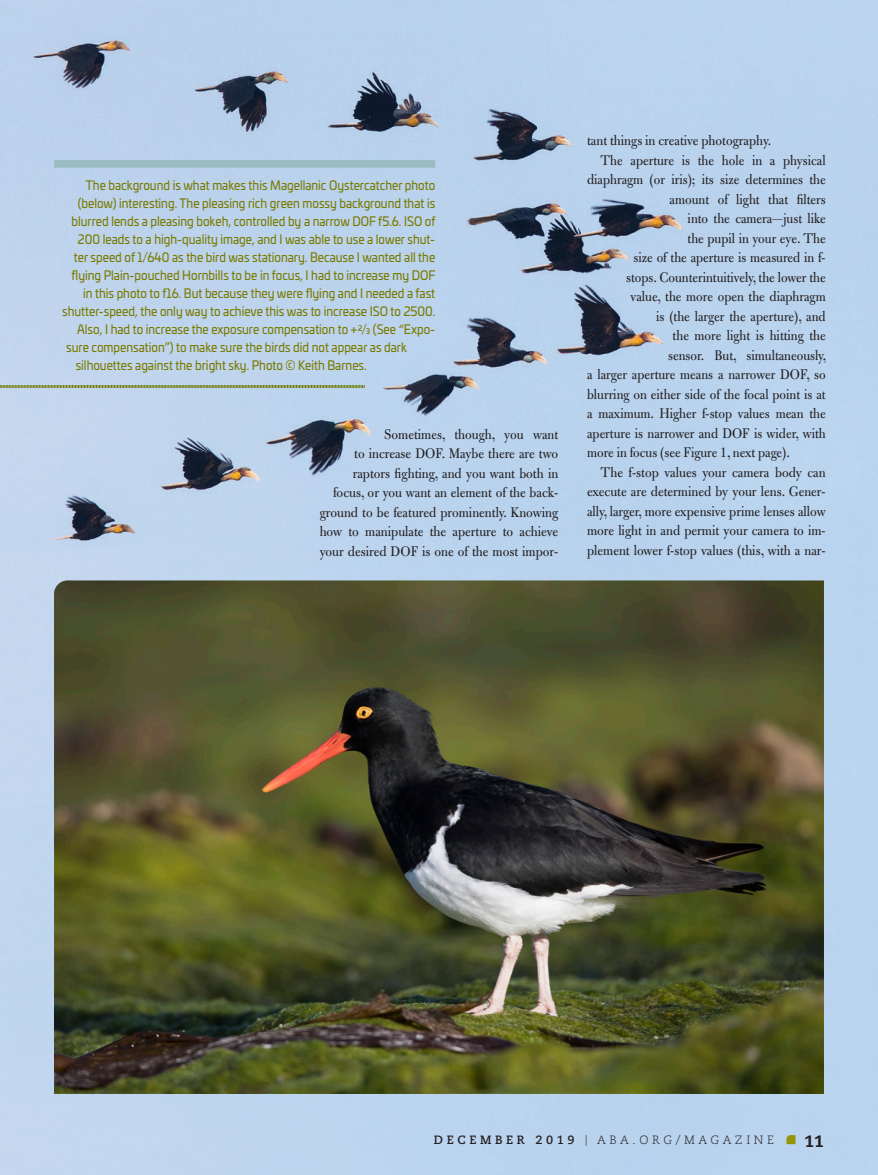
<style>
.page{position:relative;width:878px;height:1175px;background:#fff}
.page>*{position:absolute;margin:0;border:0;box-sizing:border-box;transform-origin:0 0}
.t1{font:800 16.5px "Caecilia LT Std";color:#231f20}
.t2{font:15px "Bulmer MT Std";color:#231f20;scale:.92 1}
.t3{font:15px/19.5px "Bulmer MT Std";color:#231f20;text-align:right;scale:.93 1}
.t4{font:12.75px "Univia Pro";color:#797b00;scale:.9 1}
.t5{font:300 12px "Caecilia LT Std";letter-spacing:.3em;color:#231f20}
.s1{font-weight:500;font-size:7.5px}
.s2{font-weight:700}
.s3{font-size:10.5px}
</style>
<div class="page">
<img style="left:0;top:0;width:878px;height:1174px">
<svg style="left:786px;top:1135px;width:9px;height:9px"></svg>
<img style="left:54px;top:580px;width:770px;height:514px">
<svg style="left:0;top:384px;width:365px;height:4px"></svg>
<div style="left:54px;top:160px;width:381px;height:8px;background:#9bbcc1"></div>
<p class="t4" style="left:86px;top:176px;width:389px">The background is what makes this Magellanic Oystercatcher photo</p>
<p class="t4" style="left:78px;top:194px;width:398px">(below) interesting. The pleasing rich green mossy background that is</p>
<p class="t4" style="left:71px;top:212px;width:406px">blurred lends a pleasing bokeh, controlled by a narrow DOF f5.6. ISO of</p>
<p class="t4" style="left:78px;top:230px;width:398px">200 leads to a high-quality image, and I was able to use a lower shut-</p>
<p class="t4" style="left:74px;top:248px;width:403px">ter speed of 1/640 as the bird was stationary. Because I wanted all the</p>
<p class="t4" style="left:72px;top:266px;width:406px">flying Plain-pouched Hornbills to be in focus, I had to increase my DOF</p>
<p class="t4" style="left:83px;top:284px;width:393px">in this photo to f16. But because they were flying and I needed a fast</p>
<p class="t4" style="left:62px;top:302px;width:416px">shutter-speed, the only way to achieve this was to increase ISO to 2500.</p>
<p class="t4" style="left:77px;top:320px;width:399px">Also, I had to increase the exposure compensation to +<sup>2</sup>/<span class="s1">3</span> (See “Expo-</p>
<p class="t4" style="left:66px;top:338px;width:380px">sure compensation”) to make sure the birds did not appear as dark</p>
<p class="t4" style="left:76px;top:356px;width:325px">silhouettes against the bright sky. Photo © Keith Barnes.</p>
<p class="t3" style="left:320px;top:425px;width:258px">Sometimes, though, you want<br>to increase DOF. Maybe there are two raptors fighting, and you want both in focus, or you want an element of the back&shy;ground to be featured prominently. Knowing how to manipulate the aperture to achieve your desired DOF is one of the most impor-</p>
<p class="t3" style="left:587px;top:131px;width:199px">tant things in creative photography.</p>
<p class="t2" style="left:600px;top:152px;width:246px">The aperture is the hole in a physical</p>
<p class="t2" style="left:587px;top:171px;width:261px">diaphragm (or iris); its size determines the</p>
<p class="t2" style="left:669px;top:191px;width:171px">amount of light that filters</p>
<p class="t2" style="left:687px;top:210px;width:152px">into the camera—just like</p>
<p class="t2" style="left:687px;top:230px;width:152px">the pupil in your eye. The</p>
<p class="t2" style="left:633px;top:249px;width:210px">size of the aperture is measured in f-</p>
<p class="t2" style="left:626px;top:269px;width:218px">stops. Counterintuitively, the lower the</p>
<p class="t2" style="left:630px;top:288px;width:213px">value, the more open the diaphragm</p>
<p class="t2" style="left:656px;top:308px;width:186px">is (the larger the aperture), and</p>
<p class="t2" style="left:672px;top:327px;width:168px">the more light is hitting the</p>
<p class="t2" style="left:668px;top:347px;width:173px">sensor. But, simultaneously,</p>
<p class="t2" style="left:587px;top:366px;width:261px">a larger aperture means a narrower DOF, so</p>
<p class="t2" style="left:587px;top:386px;width:261px">blurring on either side of the focal point is at</p>
<p class="t2" style="left:587px;top:405px;width:261px">a maximum. Higher f-stop values mean the</p>
<p class="t2" style="left:587px;top:425px;width:261px">aperture is narrower and DOF is wider, with</p>
<p class="t2" style="left:587px;top:444px;width:222px">more in focus (see Figure 1, next page).</p>
<p class="t3" style="left:600px;top:462px;width:243px">The f-stop values your camera body can</p>
<p class="t3" style="left:587px;top:482px;width:258px">execute are determined by your lens. Gener-</p>
<p class="t3" style="left:587px;top:501px;width:258px">ally, larger, more expensive prime lenses allow</p>
<p class="t3" style="left:587px;top:521px;width:258px">more light in and permit your camera to im-</p>
<p class="t3" style="left:587px;top:540px;width:258px">plement lower f-stop values (this, with a nar-</p>
<p class="t5" style="left:434px;top:1133px;width:341px"><span class="s2">DECEMBER 2019</span> <span class="s3">|</span> ABA.ORG/MAGAZINE</p>
<p class="t1" style="left:804px;top:1131px;width:21px">11</p>
</div>
